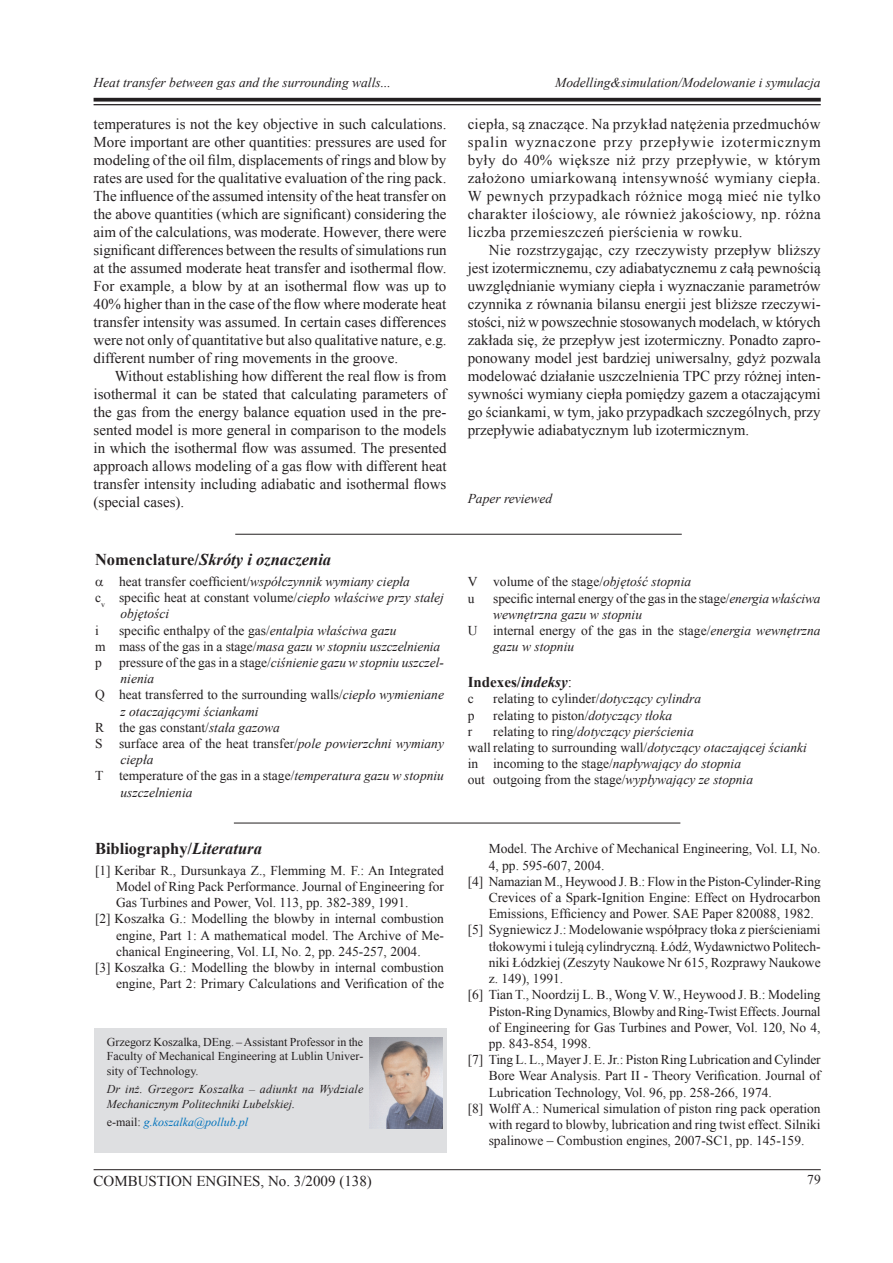
<style>
.page{position:relative;width:893px;height:1263px;background:#fff}
.page>*{position:absolute;margin:0;border:0;box-sizing:border-box;transform-origin:0 0}
.Art-Wstep_GB{font:italic 700 16.5px "Times New Roman";color:#231f20}
.Art-Wstep_GB-2{font:700 16.5px "Times New Roman";color:#231f20}
.Art-Tekst_GB{font:15px/18px "Times New Roman";color:#231f20;text-align:justify}
.Art-Tekst{font:15px/18px "Times New Roman";letter-spacing:.015em;color:#231f20;text-align:justify}
.Art-Text-0{font:700 15px "Times New Roman";color:#231f20}
.Art-Literat{font:13.5px/16.2px "Times New Roman";color:#231f20;text-align:justify}
.Art-skroty_pojedyncz{font:13.5px/16.2px "Times New Roman";color:#231f20}
.Art-skroty_pojedyncz-2{font:italic 13.5px/16.2px "Times New Roman";color:#231f20}
.Nagl_strony_L{font:italic 13.5px "Times New Roman";color:#231f20}
.Art-Text-0-2{font:italic 13.5px "Times New Roman";color:#231f20}
.Art-Odnosnik{font:12px/14.4px "Times New Roman";color:#231f20;text-align:justify}
.Art-Odnosnik-GB{font:italic 12px/14.4px "Times New Roman";color:#231f20}
.Art-Odnosnik-2{font:italic 12px "Times New Roman";color:#0072bc}
.s1{font-style:normal}
.s2{font-style:italic}
.s3{font-style:normal;color:#231f20}
.s4{font-weight:400}
</style>
<div class="page">
<hr style="left:94px;top:1169px;width:727px;height:1px;background:#231f20">
<svg style="left:94px;top:98px;width:727px;height:4px;background:#3a3738"></svg>
<hr style="left:94px;top:104px;width:727px;height:1px;background:#231f20">
<div style="left:94px;top:1028px;width:352px;height:124px;background:#dedfe1"></div>
<hr style="left:235px;top:534px;width:447px;height:1px;background:#231f20">
<hr style="left:234px;top:823px;width:446px;height:1px;background:#231f20">
<img style="left:369px;top:1037px;width:73px;height:92px">
<p class="Nagl_strony_L" style="left:94px;top:73px;width:299px">Heat transfer between gas and the surrounding walls...</p>
<p class="Nagl_strony_L" style="left:555px;top:73px;width:267px">Modelling&amp;simulation/Modelowanie i symulacja</p>
<p class="Art-Tekst_GB" style="left:94px;top:115px;width:355px">temperatures is not the key objective in such calculations.<br>More important are other quantities: pressures are used for modeling of the oil film, displacements of rings and blow by rates are used for the qualitative evaluation of the ring pack.<br>The influence of the assumed intensity of the heat transfer on the above quantities (which are significant) considering the aim of the calculations, was moderate. However, there were significant differences between the results of simulations run at the assumed moderate heat transfer and isothermal flow.<br>For example, a blow by at an isothermal flow was up to 40% higher than in the case of the flow where moderate heat transfer intensity was assumed. In certain cases differences were not only of quantitative but also qualitative nature, e.g. different number of ring movements in the groove.</p>
<p class="Art-Tekst_GB" style="left:94px;top:367px;width:354px;text-indent:21px">Without establishing how different the real flow is from isothermal it can be stated that calculating parameters of the gas from the energy balance equation used in the pre&shy;sented model is more general in comparison to the models in which the isothermal flow was assumed. The presented approach allows modeling of a gas flow with different heat transfer intensity including adiabatic and isothermal flows (special cases).</p>
<p class="Art-Wstep_GB" style="left:95px;top:548px;width:238px"><span class="s1">Nomenclature/</span>Skróty i oznaczenia</p>
<p class="Art-skroty_pojedyncz-2" style="left:119px;top:573px;width:292px"><span class="s1">heat transfer coefficient/</span>współczynnik wymiany ciepła</p>
<p class="Art-skroty_pojedyncz-2" style="left:121px;top:589px;width:325px;text-indent:-26px"><span class="s1">c</span><sub>v</sub> <span class="s1">specific heat at constant volume/</span>ciepło właściwe przy stałej objętości</p>
<p class="Art-skroty_pojedyncz" style="left:95px;top:622px;width:5px">i</p>
<p class="Art-skroty_pojedyncz" style="left:119px;top:622px;width:279px">specific enthalpy of the gas/<span class="s2">entalpia właściwa gazu</span></p>
<p class="Art-skroty_pojedyncz-2" style="left:95px;top:638px;width:347px"><span class="s1">m mass of the gas in a stage/</span>masa gazu w stopniu uszczelnienia</p>
<p class="Art-skroty_pojedyncz" style="left:95px;top:654px;width:8px">p</p>
<p class="Art-skroty_pojedyncz-2" style="left:119px;top:654px;width:326px"><span class="s1">pressure of the gas in a stage/</span>ciśnienie gazu w stopniu uszczel&shy;nienia</p>
<p class="Art-skroty_pojedyncz" style="left:121px;top:686px;width:325px;text-indent:-26px">Q heat transferred to the surrounding walls/<span class="s2">ciepło wymieniane z otaczającymi ściankami</span></p>
<p class="Art-skroty_pojedyncz" style="left:95px;top:719px;width:186px">R the gas constant/<span class="s2">stała gazowa</span></p>
<p class="Art-skroty_pojedyncz" style="left:121px;top:735px;width:325px;text-indent:-26px">S surface area of the heat transfer/<span class="s2">pole powierzchni wymiany ciepła</span></p>
<p class="Art-skroty_pojedyncz-2" style="left:121px;top:767px;width:325px;text-indent:-26px"><span class="s1">T temperature of the gas in a stage/</span>temperatura gazu w stopniu uszczelnienia</p>
<p class="Art-Wstep_GB-2" style="left:95px;top:837px;width:168px">Bibliography/<span class="s2">Literatura</span></p>
<p class="Art-Literat" style="left:116px;top:862px;width:329px;text-indent:-21px">[1] Keribar R., Dursunkaya Z., Flemming M. F.: An Integrated Model of Ring Pack Performance. Journal of Engineering for Gas Turbines and Power, Vol. 113, pp. 382-389, 1991.</p>
<p class="Art-Literat" style="left:116px;top:910px;width:329px;text-indent:-21px">[2] Koszałka G.: Modelling the blowby in internal combustion engine, Part 1: A mathematical model. The Archive of Me&shy;chanical Engineering, Vol. LI, No. 2, pp. 245-257, 2004.</p>
<p class="Art-Literat" style="left:95px;top:959px;width:350px;text-align:right">[3] Koszałka G.: Modelling the blowby in internal combustion engine, Part 2: Primary Calculations and Verification of the</p>
<p class="Art-Odnosnik" style="left:107px;top:1034px;width:258px">Grzegorz Koszalka, DEng. – Assistant Professor in the Faculty of Mechanical Engineering at Lublin Univer&shy;sity of Technology.</p>
<p class="Art-Odnosnik-GB" style="left:107px;top:1082px;width:258px">Dr inż. Grzegorz Koszałka – adiunkt na Wydziale<br>Mechanicznym Politechniki Lubelskiej.</p>
<p class="Art-Odnosnik-2" style="left:107px;top:1114px;width:143px"><span class="s3">e-mail:</span> g.koszalka@pollub.pl</p>
<p class="Art-Tekst" style="left:468px;top:115px;width:355px">ciepła, są znaczące. Na przykład natężenia przedmuchów spalin wyznaczone przy przepływie izotermicznym były do 40% większe niż przy przepływie, w którym założono umiarkowaną intensywność wymiany ciepła.<br>W pewnych przypadkach różnice mogą mieć nie tylko charakter ilościowy, ale również jakościowy, np. różna liczba przemieszczeń pierścienia w rowku.</p>
<p class="Art-Tekst" style="left:468px;top:241px;width:354px;text-indent:21px">Nie rozstrzygając, czy rzeczywisty przepływ bliższy jest izotermicznemu, czy adiabatycznemu z całą pewnością uwzględnianie wymiany ciepła i wyznaczanie parametrów czynnika z równania bilansu energii jest bliższe rzeczywi&shy;stości, niż w powszechnie stosowanych modelach, w których zakłada się, że przepływ jest izotermiczny. Ponadto zapro&shy;ponowany model jest bardziej uniwersalny, gdyż pozwala modelować działanie uszczelnienia TPC przy różnej inten&shy;sywności wymiany ciepła pomiędzy gazem a otaczającymi go ściankami, w tym, jako przypadkach szczególnych, przy przepływie adiabatycznym lub izotermicznym.</p>
<p class="Art-Text-0-2" style="left:468px;top:489px;width:86px">Paper reviewed</p>
<p class="Art-skroty_pojedyncz" style="left:468px;top:573px;width:225px">V volume of the stage/<span class="s2">objętość stopnia</span></p>
<p class="Art-skroty_pojedyncz" style="left:468px;top:590px;width:8px">u</p>
<p class="Art-skroty_pojedyncz" style="left:493px;top:590px;width:329px">specific internal energy of the gas in the stage/<span class="s2">energia właściwa wewnętrzna gazu w stopniu</span></p>
<p class="Art-skroty_pojedyncz" style="left:493px;top:622px;width:329px;text-indent:-26px">U internal energy of the gas in the stage/<span class="s2">energia wewnętrzna gazu w stopniu</span></p>
<p class="Art-Text-0" style="left:468px;top:672px;width:106px">Indexes/<span class="s2">indeksy</span><span class="s4">:</span></p>
<p class="Art-skroty_pojedyncz" style="left:468px;top:690px;width:7px">c</p>
<p class="Art-skroty_pojedyncz" style="left:493px;top:690px;width:210px">relating to cylinder/<span class="s2">dotyczący cylindra</span></p>
<p class="Art-skroty_pojedyncz" style="left:468px;top:707px;width:8px">p</p>
<p class="Art-skroty_pojedyncz" style="left:493px;top:707px;width:180px">relating to piston/<span class="s2">dotyczący tłoka</span></p>
<p class="Art-skroty_pojedyncz" style="left:468px;top:723px;width:6px">r</p>
<p class="Art-skroty_pojedyncz-2" style="left:493px;top:723px;width:202px"><span class="s1">relating to ring/</span>dotyczący pierścienia</p>
<p class="Art-skroty_pojedyncz" style="left:468px;top:739px;width:341px">wall relating to surrounding wall/<span class="s2">dotyczący otaczającej ścianki</span></p>
<p class="Art-skroty_pojedyncz" style="left:468px;top:755px;width:275px">in incoming to the stage/<span class="s2">napływający do stopnia</span></p>
<p class="Art-skroty_pojedyncz" style="left:468px;top:771px;width:287px">out outgoing from the stage/<span class="s2">wypływający ze stopnia</span></p>
<p class="Art-Literat" style="left:489px;top:841px;width:333px">Model. The Archive of Mechanical Engineering, Vol. LI, No.<br>4, pp. 595-607, 2004.</p>
<p class="Art-Literat" style="left:489px;top:873px;width:334px;text-indent:-21px">[4] Namazian M., Heywood J. B.: Flow in the Piston-Cylinder-Ring Crevices of a Spark-Ignition Engine: Effect on Hydrocarbon Emissions, Efficiency and Power. SAE Paper 820088, 1982.</p>
<p class="Art-Literat" style="left:489px;top:922px;width:333px;text-indent:-21px">[5] Sygniewicz J.: Modelowanie współpracy tłoka z pierścieniami tłokowymi i tuleją cylindryczną. Łódź, Wydawnictwo Politech&shy;niki Łódzkiej (Zeszyty Naukowe Nr 615, Rozprawy Naukowe z. 149), 1991.</p>
<p class="Art-Literat" style="left:489px;top:986px;width:333px;text-indent:-21px">[6] Tian T., Noordzij L. B., Wong V. W., Heywood J. B.: Modeling Piston-Ring Dynamics, Blowby and Ring-Twist Effects. Journal of Engineering for Gas Turbines and Power, Vol. 120, No 4, pp. 843-854, 1998.</p>
<p class="Art-Literat" style="left:489px;top:1051px;width:333px;text-indent:-21px">[7] Ting L. L., Mayer J. E. Jr.: Piston Ring Lubrication and Cylinder Bore Wear Analysis. Part II - Theory Verification. Journal of Lubrication Technology, Vol. 96, pp. 258-266, 1974.</p>
<p class="Art-Literat" style="left:489px;top:1100px;width:333px;text-indent:-21px">[8] Wolff A.: Numerical simulation of piston ring pack operation with regard to blowby, lubrication and ring twist effect. Silniki spalinowe – Combustion engines, 2007-SC1, pp. 145-159.</p>
<p class="Art-Tekst_GB" style="left:94px;top:1171px;width:280px">COMBUSTION ENGINES, No. 3/2009 (138)</p>
<p class="Art-Literat" style="left:807px;top:1171px;width:15px">79</p>
</div>
